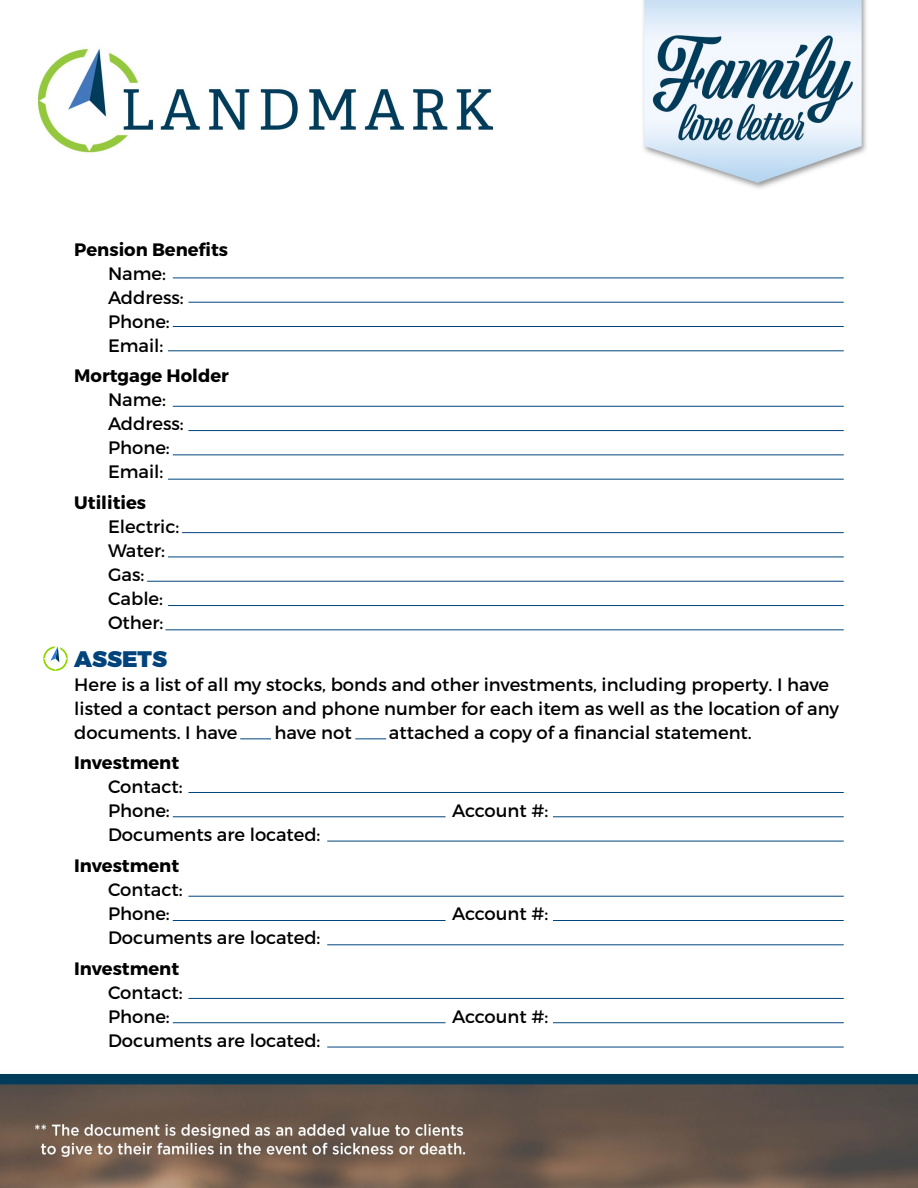
<style>
.page{position:relative;width:918px;height:1188px;background:#fff}
.page>*{position:absolute;margin:0;border:0;box-sizing:border-box;transform-origin:0 0}
.t1{font:900 22.5px "Montserrat";color:#00447b}
.t2{font:18px/24px "Montserrat";color:#000}
.t3{font:700 18px "Montserrat";color:#000}
</style>
<div class="page">
<img style="left:0;top:0;width:918px;height:1188px">
<hr style="left:173px;top:406px;width:671px;height:1px;background:#00447b">
<hr style="left:182px;top:532px;width:662px;height:1px;background:#00447b">
<hr style="left:188px;top:430px;width:656px;height:1px;background:#00447b">
<hr style="left:168px;top:557px;width:676px;height:1px;background:#00447b">
<hr style="left:173px;top:455px;width:671px;height:1px;background:#00447b">
<hr style="left:147px;top:581px;width:697px;height:1px;background:#00447b">
<hr style="left:188px;top:792px;width:656px;height:1px;background:#00447b">
<hr style="left:188px;top:896px;width:656px;height:1px;background:#00447b">
<hr style="left:173px;top:278px;width:671px;height:1px;background:#00447b">
<hr style="left:188px;top:302px;width:656px;height:1px;background:#00447b">
<hr style="left:173px;top:326px;width:671px;height:1px;background:#00447b">
<hr style="left:168px;top:351px;width:676px;height:1px;background:#00447b">
<hr style="left:168px;top:479px;width:676px;height:1px;background:#00447b">
<hr style="left:168px;top:605px;width:676px;height:1px;background:#00447b">
<hr style="left:173px;top:817px;width:273px;height:1px;background:#00447b">
<hr style="left:240px;top:739px;width:31px;height:1px;background:#00447b">
<hr style="left:355px;top:739px;width:31px;height:1px;background:#00447b">
<hr style="left:173px;top:920px;width:273px;height:1px;background:#00447b">
<hr style="left:553px;top:817px;width:291px;height:1px;background:#00447b">
<hr style="left:553px;top:920px;width:291px;height:1px;background:#00447b">
<hr style="left:165px;top:630px;width:679px;height:1px;background:#00447b">
<hr style="left:327px;top:841px;width:517px;height:1px;background:#00447b">
<hr style="left:327px;top:945px;width:517px;height:1px;background:#00447b">
<hr style="left:188px;top:998px;width:656px;height:1px;background:#00447b">
<hr style="left:173px;top:1022px;width:273px;height:1px;background:#00447b">
<hr style="left:553px;top:1022px;width:291px;height:1px;background:#00447b">
<hr style="left:327px;top:1047px;width:517px;height:1px;background:#00447b">
<svg style="left:43px;top:646px;width:25px;height:25px"></svg>
<p class="t3" style="left:74px;top:238px;width:155px">Pension Benefits</p>
<p class="t2" style="left:108px;top:261px;width:77px">Name:<br>Address:<br>Phone:<br>Email:</p>
<p class="t3" style="left:74px;top:365px;width:156px">Mortgage Holder</p>
<p class="t2" style="left:108px;top:388px;width:77px">Name:<br>Address:<br>Phone:<br>Email:</p>
<p class="t3" style="left:74px;top:492px;width:73px">Utilities</p>
<p class="t2" style="left:108px;top:515px;width:73px">Electric:<br>Water:<br>Gas:<br>Cable:<br>Other:</p>
<p class="t1" style="left:74px;top:645px;width:94px">ASSETS</p>
<p class="t2" style="left:74px;top:672px;width:766px">Here is a list of all my stocks, bonds and other investments, including property. I have listed a contact person and phone number for each item as well as the location of any documents. I have</p>
<p class="t2" style="left:275px;top:720px;width:79px">have not</p>
<p class="t2" style="left:389px;top:720px;width:365px">attached a copy of a financial statement.</p>
<p class="t3" style="left:74px;top:752px;width:106px">Investment</p>
<p class="t2" style="left:108px;top:775px;width:76px">Contact:<br>Phone:</p>
<p class="t2" style="left:108px;top:823px;width:214px">Documents are located:</p>
<p class="t3" style="left:74px;top:855px;width:106px">Investment</p>
<p class="t2" style="left:108px;top:878px;width:76px">Contact:<br>Phone:</p>
<p class="t2" style="left:108px;top:926px;width:214px">Documents are located:</p>
<p class="t3" style="left:74px;top:957px;width:106px">Investment</p>
<p class="t2" style="left:108px;top:980px;width:76px">Contact:<br>Phone:</p>
<p class="t2" style="left:108px;top:1028px;width:214px">Documents are located:</p>
<p class="t2" style="left:452px;top:799px;width:98px">Account #:</p>
<p class="t2" style="left:452px;top:902px;width:98px">Account #:</p>
<p class="t2" style="left:452px;top:1004px;width:98px">Account #:</p>
</div>
